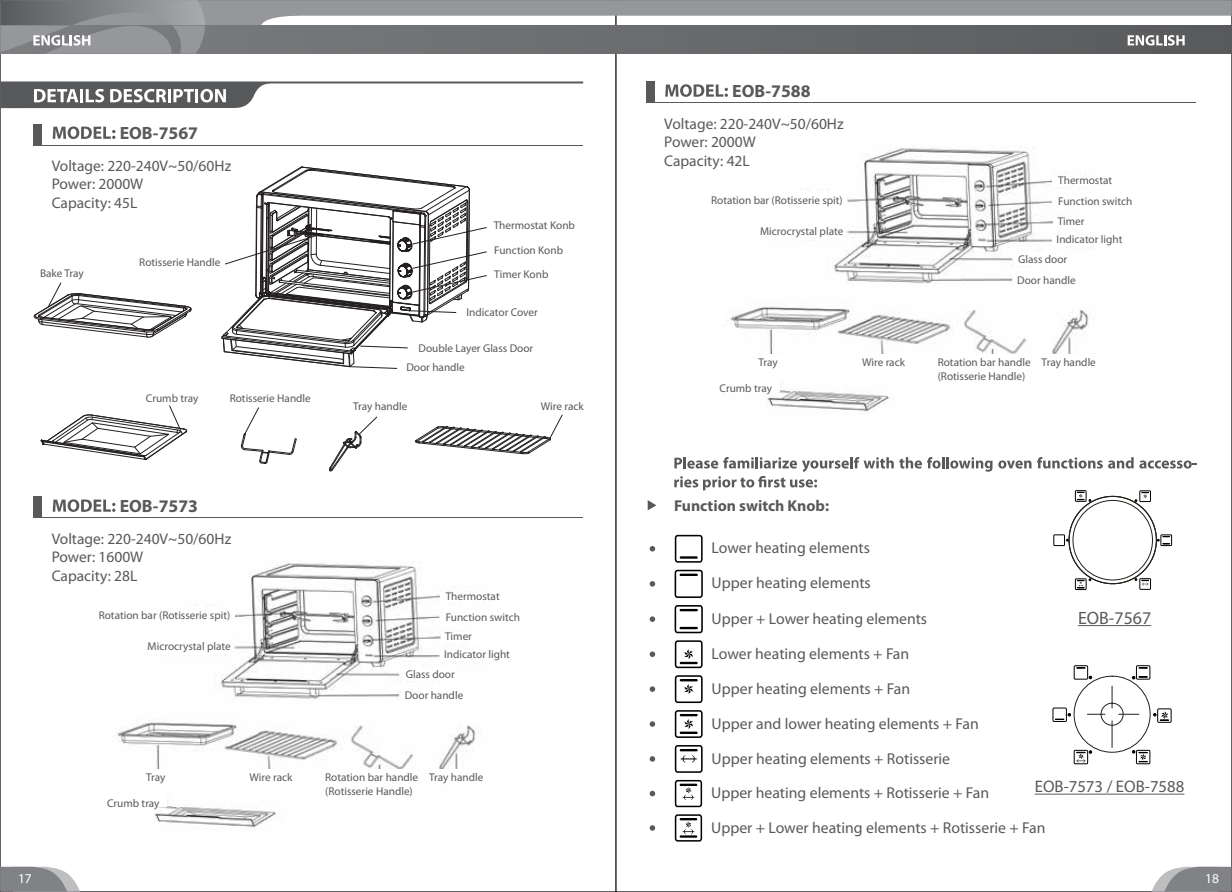
<style>
.page{position:relative;width:1232px;height:892px;background:#fff}
.page>*{position:absolute;margin:0;border:0;box-sizing:border-box;transform-origin:0 0}
.t1{font:17.85px "Myriad Pro";color:#58595b}
.t2{font:700 17.7px "Myriad Pro";color:#58595b}
.t3{font:16.65px "Myriad Pro";color:#58595b}
.t4{font:15.75px/34.3px "Myriad Pro";color:#58595b}
.t5{font:700 15.75px "Myriad Pro";color:#58595b}
.t6{font:15.45px/18.5px "Myriad Pro";color:#58595b}
.t7{font:13.5px "Myriad Pro";color:#fff}
.t8{font:11.25px/13.5px "Myriad Pro";color:#58595b}
</style>
<div class="page">
<svg style="left:1152px;top:866px;width:78px;height:25px;background:#9b9d9f"></svg>
<svg style="left:0;top:866px;width:80px;height:25px;background:#9b9d9f"></svg>
<svg style="left:0;top:0;width:1231px;height:55px;fill:#95979a"></svg>
<svg style="left:206px;top:26px;width:1025px;height:28px;background:#68696c"></svg>
<svg style="left:1127px;top:35px;width:57px;height:11px"></svg>
<svg style="left:0;top:0;width:206px;height:54px;background:#8a8c8f"></svg>
<svg style="left:0;top:81px;width:583px;height:27px"></svg>
<hr style="left:33px;top:145px;width:550px;height:1px;background:#58595b">
<div style="left:33px;top:124px;width:9px;height:21px;background:#58595b"></div>
<svg style="left:53px;top:126px;width:62px;height:13px"></svg>
<hr style="left:33px;top:517px;width:550px;height:1px;background:#58595b">
<div style="left:33px;top:496px;width:9px;height:22px;background:#58595b"></div>
<svg style="left:53px;top:499px;width:62px;height:12px"></svg>
<img style="left:114px;top:563px;width:362px;height:267px">
<div style="left:400px;top:688px;width:46px;height:13px;background:#fff"></div>
<div style="left:401px;top:667px;width:50px;height:14px;background:#fff"></div>
<div style="left:440px;top:650px;width:40px;height:11px;background:#fff"></div>
<div style="left:441px;top:632px;width:40px;height:11px;background:#fff"></div>
<div style="left:440px;top:612px;width:48px;height:11px;background:#fff"></div>
<div style="left:440px;top:591px;width:48px;height:11px;background:#fff"></div>
<div style="left:186px;top:606px;width:48px;height:17px;background:#fff"></div>
<div style="left:164px;top:638px;width:68px;height:16px;background:#fff"></div>
<div style="left:137px;top:769px;width:68px;height:16px;background:#fff"></div>
<div style="left:99px;top:790px;width:68px;height:16px;background:#fff"></div>
<div style="left:244px;top:769px;width:69px;height:16px;background:#fff"></div>
<div style="left:340px;top:769px;width:73px;height:16px;background:#fff"></div>
<div style="left:435px;top:769px;width:68px;height:16px;background:#fff"></div>
<hr style="left:646px;top:102px;width:549px;height:1px;background:#58595b">
<div style="left:645px;top:81px;width:9px;height:22px;background:#58595b"></div>
<svg style="left:665px;top:84px;width:62px;height:13px"></svg>
<img style="left:727px;top:148px;width:362px;height:266px">
<div style="left:1012px;top:274px;width:46px;height:13px;background:#fff"></div>
<div style="left:1013px;top:252px;width:50px;height:14px;background:#fff"></div>
<div style="left:1052px;top:235px;width:40px;height:11px;background:#fff"></div>
<div style="left:1053px;top:217px;width:40px;height:11px;background:#fff"></div>
<div style="left:1052px;top:197px;width:48px;height:11px;background:#fff"></div>
<div style="left:1052px;top:176px;width:48px;height:11px;background:#fff"></div>
<div style="left:798px;top:192px;width:48px;height:16px;background:#fff"></div>
<div style="left:776px;top:223px;width:68px;height:16px;background:#fff"></div>
<div style="left:749px;top:354px;width:68px;height:16px;background:#fff"></div>
<div style="left:711px;top:375px;width:68px;height:16px;background:#fff"></div>
<div style="left:856px;top:354px;width:69px;height:16px;background:#fff"></div>
<div style="left:952px;top:354px;width:73px;height:16px;background:#fff"></div>
<div style="left:1047px;top:354px;width:68px;height:16px;background:#fff"></div>
<svg style="left:647px;top:500px;width:9px;height:10px"></svg>
<svg style="left:899px;top:457px;width:93px;height:14px"></svg>
<svg style="left:998px;top:457px;width:135px;height:11px"></svg>
<svg style="left:1139px;top:460px;width:57px;height:8px"></svg>
<svg style="left:674px;top:457px;width:219px;height:33px"></svg>
<svg style="left:649px;top:546px;width:6px;height:5px"></svg>
<svg style="left:649px;top:581px;width:6px;height:5px"></svg>
<svg style="left:649px;top:616px;width:6px;height:5px"></svg>
<svg style="left:649px;top:651px;width:6px;height:5px"></svg>
<svg style="left:649px;top:686px;width:6px;height:5px"></svg>
<svg style="left:649px;top:721px;width:6px;height:5px"></svg>
<svg style="left:649px;top:756px;width:6px;height:5px"></svg>
<svg style="left:649px;top:790px;width:6px;height:6px"></svg>
<svg style="left:649px;top:825px;width:6px;height:5px"></svg>
<div style="left:1100px;top:702px;width:23px;height:23px;border:1px solid #231f20;border-radius:50%"></div>
<div style="left:1073px;top:675px;width:76px;height:77px;border:1px solid #231f20;border-radius:50%"></div>
<svg style="left:1111px;top:685px;width:1px;height:22px"></svg>
<svg style="left:1111px;top:720px;width:1px;height:27px"></svg>
<svg style="left:1087px;top:713px;width:17px;height:1px"></svg>
<svg style="left:1118px;top:713px;width:20px;height:1px"></svg>
<svg style="left:1073px;top:665px;width:18px;height:15px"></svg>
<svg style="left:1073px;top:749px;width:18px;height:15px"></svg>
<svg style="left:1052px;top:707px;width:18px;height:15px"></svg>
<svg style="left:1131px;top:665px;width:19px;height:15px"></svg>
<svg style="left:1153px;top:708px;width:18px;height:15px"></svg>
<svg style="left:1132px;top:749px;width:18px;height:15px"></svg>
<hr style="left:1034px;top:793px;width:149px;height:1px;background:#58595b">
<hr style="left:1077px;top:625px;width:73px;height:1px;background:#58595b">
<svg style="left:674px;top:534px;width:29px;height:308px"></svg>
<svg style="left:415px;top:414px;width:147px;height:40px"></svg>
<svg style="left:33px;top:282px;width:159px;height:56px"></svg>
<svg style="left:241px;top:407px;width:55px;height:56px"></svg>
<svg style="left:329px;top:416px;width:48px;height:55px"></svg>
<svg style="left:41px;top:405px;width:147px;height:55px"></svg>
<svg style="left:221px;top:167px;width:265px;height:201px"></svg>
<div style="left:1072px;top:500px;width:80px;height:80px;border:1px solid #231f20;border-radius:50%"></div>
<svg style="left:1053px;top:534px;width:14px;height:12px"></svg>
<svg style="left:1134px;top:577px;width:16px;height:13px"></svg>
<svg style="left:1074px;top:490px;width:16px;height:12px"></svg>
<svg style="left:1134px;top:490px;width:16px;height:12px"></svg>
<svg style="left:1156px;top:534px;width:15px;height:12px"></svg>
<svg style="left:1074px;top:578px;width:16px;height:12px"></svg>
<h2 class="t2" style="left:120px;top:121px;width:80px">EOB-7567</h2>
<h3 class="t6" style="left:52px;top:156px;width:181px">Voltage: 220-240V~50/60Hz<br>Power: 2000W<br>Capacity: 45L</h3>
<p class="t8" style="left:40px;top:266px;width:45px">Bake Tray</p>
<p class="t8" style="left:139px;top:255px;width:83px">Rotisserie Handle</p>
<p class="t8" style="left:146px;top:391px;width:54px">Crumb tray</p>
<p class="t8" style="left:230px;top:391px;width:83px">Rotisserie Handle</p>
<h2 class="t2" style="left:120px;top:494px;width:80px">EOB-7573</h2>
<h3 class="t6" style="left:52px;top:529px;width:181px">Voltage: 220-240V~50/60Hz<br>Power: 1600W<br>Capacity: 28L</h3>
<p class="t8" style="left:99px;top:608px;width:133px">Rotation bar (Rotisserie spit)</p>
<p class="t8" style="left:147px;top:639px;width:85px">Microcrystal plate</p>
<p class="t8" style="left:493px;top:218px;width:83px">Thermostat Konb</p>
<p class="t8" style="left:494px;top:243px;width:70px">Function Konb</p>
<p class="t8" style="left:494px;top:267px;width:56px">Timer Konb</p>
<p class="t8" style="left:466px;top:305px;width:73px">Indicator Cover</p>
<p class="t8" style="left:418px;top:341px;width:116px">Double Layer Glass Door</p>
<p class="t8" style="left:406px;top:360px;width:60px">Door handle</p>
<p class="t8" style="left:353px;top:399px;width:56px">Tray handle</p>
<p class="t8" style="left:540px;top:399px;width:44px">Wire rack</p>
<p class="t8" style="left:445px;top:588px;width:55px">Thermostat</p>
<p class="t8" style="left:445px;top:609px;width:76px">Function switch</p>
<p class="t8" style="left:445px;top:629px;width:28px">Timer</p>
<p class="t8" style="left:444px;top:647px;width:67px">Indicator light</p>
<p class="t8" style="left:405px;top:667px;width:51px">Glass door</p>
<p class="t8" style="left:404px;top:688px;width:60px">Door handle</p>
<p class="t8" style="left:146px;top:770px;width:21px">Tray</p>
<p class="t8" style="left:107px;top:795px;width:54px">Crumb tray</p>
<p class="t8" style="left:249px;top:770px;width:44px">Wire rack</p>
<p class="t8" style="left:325px;top:770px;width:94px">Rotation bar handle (Rotisserie Handle)</p>
<p class="t8" style="left:429px;top:770px;width:56px">Tray handle</p>
<h2 class="t2" style="left:732px;top:79px;width:80px">EOB-7588</h2>
<h3 class="t6" style="left:664px;top:114px;width:181px">Voltage: 220-240V~50/60Hz<br>Power: 2000W<br>Capacity: 42L</h3>
<p class="t8" style="left:711px;top:193px;width:133px">Rotation bar (Rotisserie spit)</p>
<p class="t8" style="left:760px;top:224px;width:85px">Microcrystal plate</p>
<p class="t8" style="left:1057px;top:174px;width:55px">Thermostat</p>
<p class="t8" style="left:1057px;top:195px;width:76px">Function switch</p>
<p class="t8" style="left:1057px;top:214px;width:28px">Timer</p>
<p class="t8" style="left:1056px;top:232px;width:67px">Indicator light</p>
<p class="t8" style="left:1017px;top:252px;width:51px">Glass door</p>
<p class="t8" style="left:1016px;top:273px;width:60px">Door handle</p>
<p class="t8" style="left:758px;top:355px;width:21px">Tray</p>
<p class="t8" style="left:719px;top:381px;width:54px">Crumb tray</p>
<p class="t8" style="left:861px;top:355px;width:44px">Wire rack</p>
<p class="t8" style="left:937px;top:355px;width:94px">Rotation bar handle (Rotisserie Handle)</p>
<p class="t8" style="left:1041px;top:355px;width:56px">Tray handle</p>
<h3 class="t5" style="left:673px;top:495px;width:157px">Function switch Knob:</h3>
<h3 class="t4" style="left:711px;top:530px;width:160px">Lower heating elements</h3>
<h3 class="t4" style="left:711px;top:565px;width:161px">Upper heating elements</h3>
<h3 class="t4" style="left:711px;top:601px;width:217px">Upper + Lower heating elements</h3>
<h3 class="t4" style="left:711px;top:636px;width:199px">Lower heating elements + Fan</h3>
<h3 class="t4" style="left:711px;top:670px;width:200px">Upper heating elements + Fan</h3>
<h3 class="t4" style="left:711px;top:705px;width:269px">Upper and lower heating elements + Fan</h3>
<h3 class="t4" style="left:711px;top:740px;width:240px">Upper heating elements + Rotisserie</h3>
<h1 class="t1" style="left:1077px;top:606px;width:75px">EOB-7567</h1>
<h3 class="t3" style="left:1034px;top:776px;width:151px">EOB-7573 / EOB-7588</h3>
<h3 class="t4" style="left:711px;top:775px;width:336px">Upper heating elements + Rotisserie + Fan<br>Upper + Lower heating elements + Rotisserie + Fan</h3>
<p class="t7" style="left:18px;top:870px;width:15px">17</p>
<p class="t7" style="left:1204px;top:870px;width:15px">18</p>
</div>
